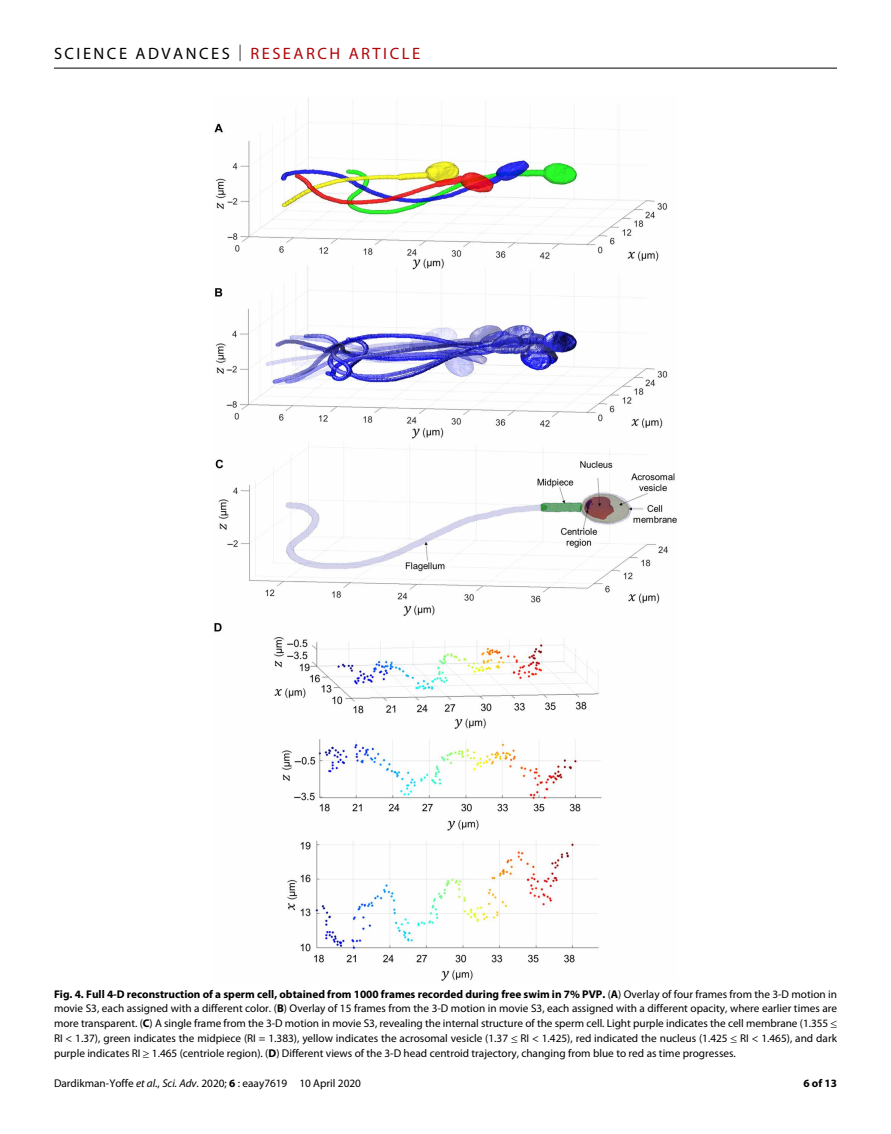
<style>
.page{position:relative;width:891px;height:1134px;background:#fff}
.page>*{position:absolute;margin:0;border:0;box-sizing:border-box;transform-origin:0 0}
.t1{font:16.5px "Myriad Pro";letter-spacing:.15em;color:#000}
.t2{font:11.25px/15px "Myriad Pro";color:#000;text-align:justify}
.t3{font:700 11.25px "Myriad Pro";color:#000}
.s1{font-weight:300}
.s2{color:#b10508}
.s3{font-weight:700}
.s4{font-style:italic}
</style>
<div class="page">
<hr style="left:54px;top:68px;width:783px;height:1px;background:#000">
<img style="left:214px;top:98px;width:463px;height:883px">
<h1 class="t1" style="left:54px;top:40px;width:368px">SCIENCE ADVANCES <span class="s1">|</span> <span class="s2">RESEARCH ARTICLE</span></h1>
<p class="t2" style="left:54px;top:986px;width:785px"><span class="s3">Fig. 4. Full 4-D reconstruction of a sperm cell, obtained from 1000 frames recorded during free swim in 7% PVP.</span> (<span class="s3">A</span>) Overlay of four frames from the 3-D motion in movie S3, each assigned with a different color. (<span class="s3">B</span>) Overlay of 15 frames from the 3-D motion in movie S3, each assigned with a different opacity, where earlier times are more transparent. (<span class="s3">C</span>) A single frame from the 3-D motion in movie S3, revealing the internal structure of the sperm cell. Light purple indicates the cell membrane (1.355 ≤ RI &lt; 1.37), green indicates the midpiece (RI = 1.383), yellow indicates the acrosomal vesicle (1.37 ≤ RI &lt; 1.425), red indicated the nucleus (1.425 ≤ RI &lt; 1.465), and dark purple indicates RI ≥ 1.465 (centriole region). (<span class="s3">D</span>) Different views of the 3-D head centroid trajectory, changing from blue to red as time progresses.</p>
<p class="t2" style="left:54px;top:1076px;width:309px">Dardikman-Yoffe <span class="s4">et al</span>., <span class="s4">Sci. Adv.</span> 2020; <span class="s3">6</span> : eaay7619 10 April 2020</p>
<p class="t3" style="left:803px;top:1074px;width:35px">6 of 13</p>
</div>
